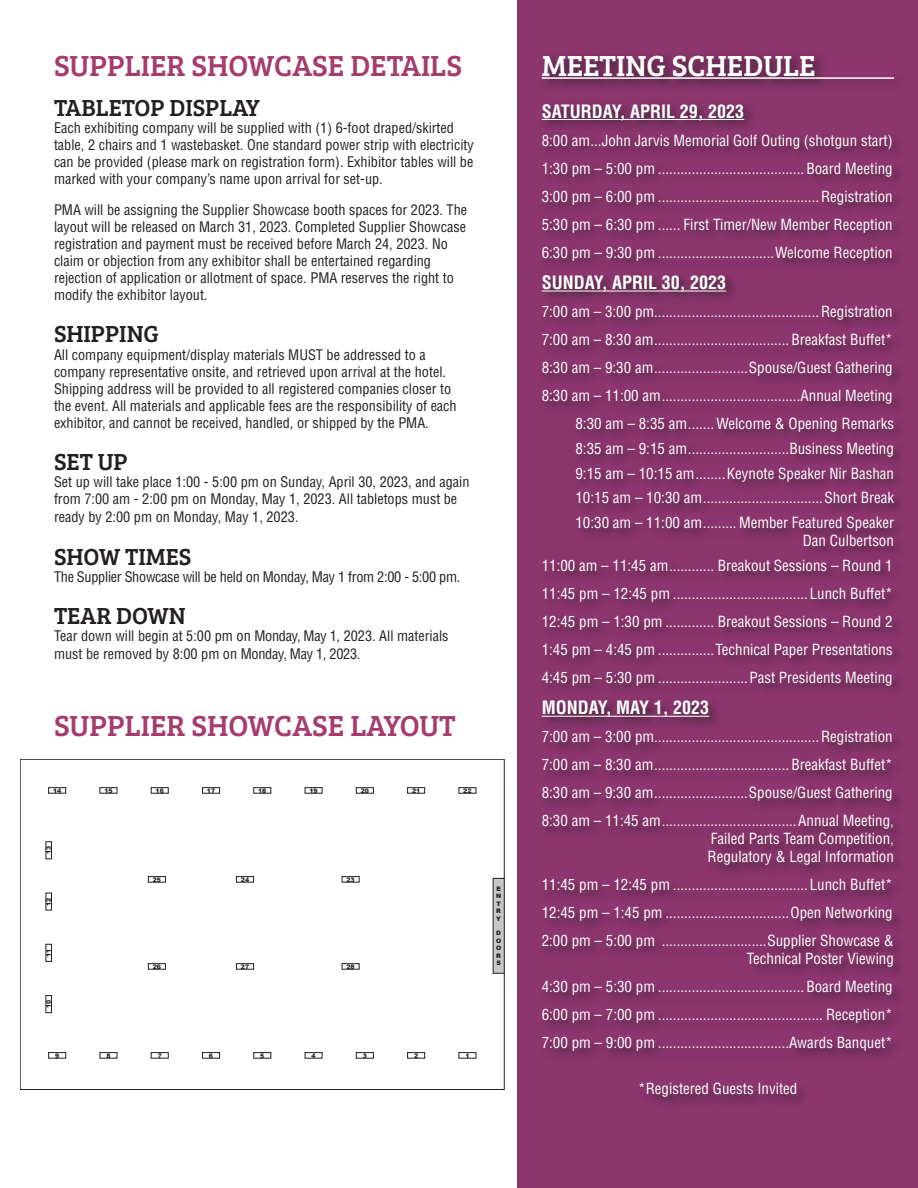
<style>
.page{position:relative;width:918px;height:1188px;background:#fff}
.page>*{position:absolute;margin:0;border:0;box-sizing:border-box;transform-origin:0 0}
.t1{font:30px "Bree Serif";color:#a63c6d}
.t2{font:30px "Bree Serif";color:#fff}
.t3{font:24px "Bree Serif";color:#231f20}
.t4{font:700 condensed 18px "Helvetica LT Std";color:#fff}
.t5{font:condensed 15px/18px "Helvetica LT Std";color:#fff;text-align:right}
.t6{font:condensed 14.25px/17.1px "Helvetica LT Std";color:#231f20}
.t7{font:condensed 14.25px "Helvetica LT Std";letter-spacing:-.02em;color:#231f20}
.t8{font:900 6.15px/7.4px "Arial";color:#231f20;text-align:justify}
</style>
<div class="page">
<div style="left:46px;top:996px;width:6px;height:17px;border:1px solid #231f20"></div>
<div style="left:46px;top:944px;width:6px;height:17px;border:1px solid #231f20"></div>
<div style="left:46px;top:893px;width:6px;height:17px;border:1px solid #231f20"></div>
<div style="left:46px;top:842px;width:6px;height:17px;border:1px solid #231f20"></div>
<div style="left:493px;top:878px;width:11px;height:95px;background:#c7c8ca"></div>
<div style="left:518px;top:0;width:400px;height:1188px;background:#8c356e"></div>
<div style="left:539px;top:52px;width:367px;height:1058px;background:#231f20;opacity:.75"></div>
<hr style="left:542px;top:77px;width:352px;height:2px;background:#fff">
<hr style="left:542px;top:119px;width:202px;height:1px;background:#fff">
<hr style="left:542px;top:291px;width:184px;height:1px;background:#fff">
<hr style="left:542px;top:716px;width:167px;height:1px;background:#fff">
<p class="t1" style="left:54px;top:44px;width:410px">SUPPLIER SHOWCASE DETAILS</p>
<p class="t3" style="left:54px;top:90px;width:207px">TABLETOP DISPLAY</p>
<p class="t6" style="left:54px;top:119px;width:421px">Each exhibiting company will be supplied with (1) 6-foot draped/skirted table, 2 chairs and 1 wastebasket. One standard power strip with electricity can be provided (please mark on registration form). Exhibitor tables will be marked with your company’s name upon arrival for set-up.</p>
<p class="t6" style="left:54px;top:201px;width:415px">PMA will be assigning the Supplier Showcase booth spaces for 2023. The layout will be released on March 31, 2023. Completed Supplier Showcase registration and payment must be received before March 24, 2023. No claim or objection from any exhibitor shall be entertained regarding rejection of application or allotment of space. PMA reserves the right to modify the exhibitor layout.</p>
<p class="t3" style="left:54px;top:317px;width:106px">SHIPPING</p>
<p class="t6" style="left:54px;top:346px;width:404px">All company equipment/display materials MUST be addressed to a company representative onsite, and retrieved upon arrival at the hotel.<br>Shipping address will be provided to all registered companies closer to the event. All materials and applicable fees are the responsibility of each exhibitor, and cannot be received, handled, or shipped by the PMA.</p>
<p class="t3" style="left:54px;top:444px;width:75px">SET UP</p>
<p class="t6" style="left:54px;top:473px;width:417px;line-height:17.5px">Set up will take place 1:00 - 5:00 pm on Sunday, April 30, 2023, and again from 7:00 am - 2:00 pm on Monday, May 1, 2023. All tabletops must be ready by 2:00 pm on Monday, May 1, 2023.</p>
<p class="t3" style="left:54px;top:539px;width:139px">SHOW TIMES</p>
<p class="t7" style="left:54px;top:568px;width:408px">The Supplier Showcase will be held on Monday, May 1 from 2:00 - 5:00 pm.</p>
<p class="t3" style="left:54px;top:598px;width:133px">TEAR DOWN</p>
<p class="t6" style="left:54px;top:627px;width:396px;line-height:18px">Tear down will begin at 5:00 pm on Monday, May 1, 2023. All materials must be removed by 8:00 pm on Monday, May 1, 2023.</p>
<p class="t1" style="left:54px;top:703px;width:403px">SUPPLIER SHOWCASE LAYOUT</p>
<p class="t8" style="left:53px;top:787px;width:10px">14</p>
<p class="t8" style="left:104px;top:787px;width:10px">15</p>
<p class="t8" style="left:156px;top:787px;width:10px">16</p>
<p class="t8" style="left:207px;top:787px;width:10px">17</p>
<p class="t8" style="left:258px;top:787px;width:10px">18</p>
<p class="t8" style="left:309px;top:787px;width:10px">19</p>
<p class="t8" style="left:361px;top:787px;width:10px">20</p>
<p class="t8" style="left:412px;top:787px;width:10px">21</p>
<p class="t8" style="left:463px;top:787px;width:10px">22</p>
<p class="t8" style="left:45px;top:854px;width:10px;rotate:-90deg">13</p>
<p class="t8" style="left:45px;top:906px;width:10px;rotate:-90deg">12</p>
<p class="t8" style="left:45px;top:957px;width:10px;rotate:-90deg">11</p>
<p class="t8" style="left:45px;top:1008px;width:10px;rotate:-90deg">10</p>
<p class="t8" style="left:55px;top:1052px;width:6px">9</p>
<p class="t8" style="left:106px;top:1052px;width:6px">8</p>
<p class="t8" style="left:153px;top:876px;width:10px">25</p>
<p class="t8" style="left:241px;top:876px;width:10px">24</p>
<p class="t8" style="left:346px;top:876px;width:10px">23</p>
<p class="t8" style="left:153px;top:963px;width:10px">26</p>
<p class="t8" style="left:241px;top:963px;width:10px">27</p>
<p class="t8" style="left:346px;top:963px;width:10px">28</p>
<p class="t8" style="left:158px;top:1052px;width:6px">7</p>
<p class="t8" style="left:209px;top:1052px;width:6px">6</p>
<p class="t8" style="left:260px;top:1052px;width:6px">5</p>
<p class="t8" style="left:312px;top:1052px;width:6px">4</p>
<p class="t8" style="left:363px;top:1052px;width:6px">3</p>
<p class="t8" style="left:414px;top:1052px;width:6px">2</p>
<p class="t8" style="left:465px;top:1052px;width:6px">1</p>
<p class="t8" style="left:496px;top:885px;width:7px">E N T R Y</p>
<p class="t8" style="left:496px;top:929px;width:7px">D O O R S</p>
<p class="t2" style="left:542px;top:44px;width:275px">MEETING SCHEDULE</p>
<p class="t4" style="left:542px;top:100px;width:204px">SATURDAY, APRIL 29, 2023</p>
<p class="t5" style="left:542px;top:131px;width:353px">8:00 am...John Jarvis Memorial Golf Outing (shotgun start)</p>
<p class="t5" style="left:542px;top:159px;width:353px">1:30 pm – 5:00 pm ....................................... Board Meeting</p>
<p class="t5" style="left:542px;top:187px;width:353px">3:00 pm – 6:00 pm ...........................................Registration</p>
<p class="t5" style="left:542px;top:215px;width:353px">5:30 pm – 6:30 pm ...... First Timer/New Member Reception</p>
<p class="t5" style="left:542px;top:243px;width:353px">6:30 pm – 9:30 pm ...............................Welcome Reception</p>
<p class="t4" style="left:542px;top:271px;width:186px">SUNDAY, APRIL 30, 2023</p>
<p class="t5" style="left:542px;top:303px;width:353px">7:00 am – 3:00 pm............................................Registration</p>
<p class="t5" style="left:542px;top:331px;width:353px">7:00 am – 8:30 am.................................... Breakfast Buffet*</p>
<p class="t5" style="left:542px;top:359px;width:353px">8:30 am – 9:30 am.........................Spouse/Guest Gathering</p>
<p class="t5" style="left:542px;top:387px;width:353px">8:30 am – 11:00 am.....................................Annual Meeting</p>
<p class="t5" style="left:575px;top:415px;width:320px">8:30 am – 8:35 am....... Welcome &amp; Opening Remarks</p>
<p class="t5" style="left:575px;top:439px;width:113px">8:35 am – 9:15 am</p>
<p class="t5" style="left:789px;top:439px;width:106px">Business Meeting</p>
<p class="t5" style="left:575px;top:464px;width:121px">9:15 am – 10:15 am</p>
<p class="t5" style="left:727px;top:464px;width:169px">Keynote Speaker Nir Bashan</p>
<p class="t5" style="left:575px;top:489px;width:128px">10:15 am – 10:30 am</p>
<p class="t5" style="left:824px;top:489px;width:71px">Short Break</p>
<p class="t5" style="left:575px;top:514px;width:128px">10:30 am – 11:00 am</p>
<p class="t5" style="left:739px;top:514px;width:156px">Member Featured Speaker<br>Dan Culbertson</p>
<p class="t5" style="left:542px;top:556px;width:353px">11:00 am – 11:45 am............ Breakout Sessions – Round 1</p>
<p class="t5" style="left:542px;top:584px;width:353px">11:45 pm – 12:45 pm ....................................Lunch Buffet*</p>
<p class="t5" style="left:542px;top:612px;width:353px">12:45 pm – 1:30 pm ............. Breakout Sessions – Round 2</p>
<p class="t5" style="left:542px;top:640px;width:353px">1:45 pm – 4:45 pm ...............Technical Paper Presentations</p>
<p class="t5" style="left:542px;top:668px;width:353px">4:45 pm – 5:30 pm ........................Past Presidents Meeting</p>
<p class="t4" style="left:542px;top:697px;width:169px">MONDAY, MAY 1, 2023</p>
<p class="t5" style="left:542px;top:728px;width:353px">7:00 am – 3:00 pm............................................Registration</p>
<p class="t5" style="left:542px;top:756px;width:353px">7:00 am – 8:30 am.................................... Breakfast Buffet*</p>
<p class="t5" style="left:542px;top:784px;width:353px">8:30 am – 9:30 am.........................Spouse/Guest Gathering</p>
<p class="t5" style="left:708px;top:812px;width:188px;text-align:justify;text-indent:-166px">8:30 am – 11:45 am....................................Annual Meeting, Failed Parts Team Competition, Regulatory &amp; Legal Information</p>
<p class="t5" style="left:542px;top:876px;width:353px">11:45 pm – 12:45 pm ....................................Lunch Buffet*</p>
<p class="t5" style="left:542px;top:904px;width:353px">12:45 pm – 1:45 pm .................................Open Networking</p>
<p class="t5" style="left:542px;top:932px;width:354px">2:00 pm – 5:00 pm ............................Supplier Showcase &amp;<br>Technical Poster Viewing</p>
<p class="t5" style="left:542px;top:978px;width:353px">4:30 pm – 5:30 pm ....................................... Board Meeting</p>
<p class="t5" style="left:542px;top:1006px;width:353px">6:00 pm – 7:00 pm ............................................ Reception*</p>
<p class="t5" style="left:542px;top:1034px;width:353px">7:00 pm – 9:00 pm ...................................Awards Banquet*</p>
<p class="t5" style="left:638px;top:1080px;width:161px">*Registered Guests Invited</p>
</div>
